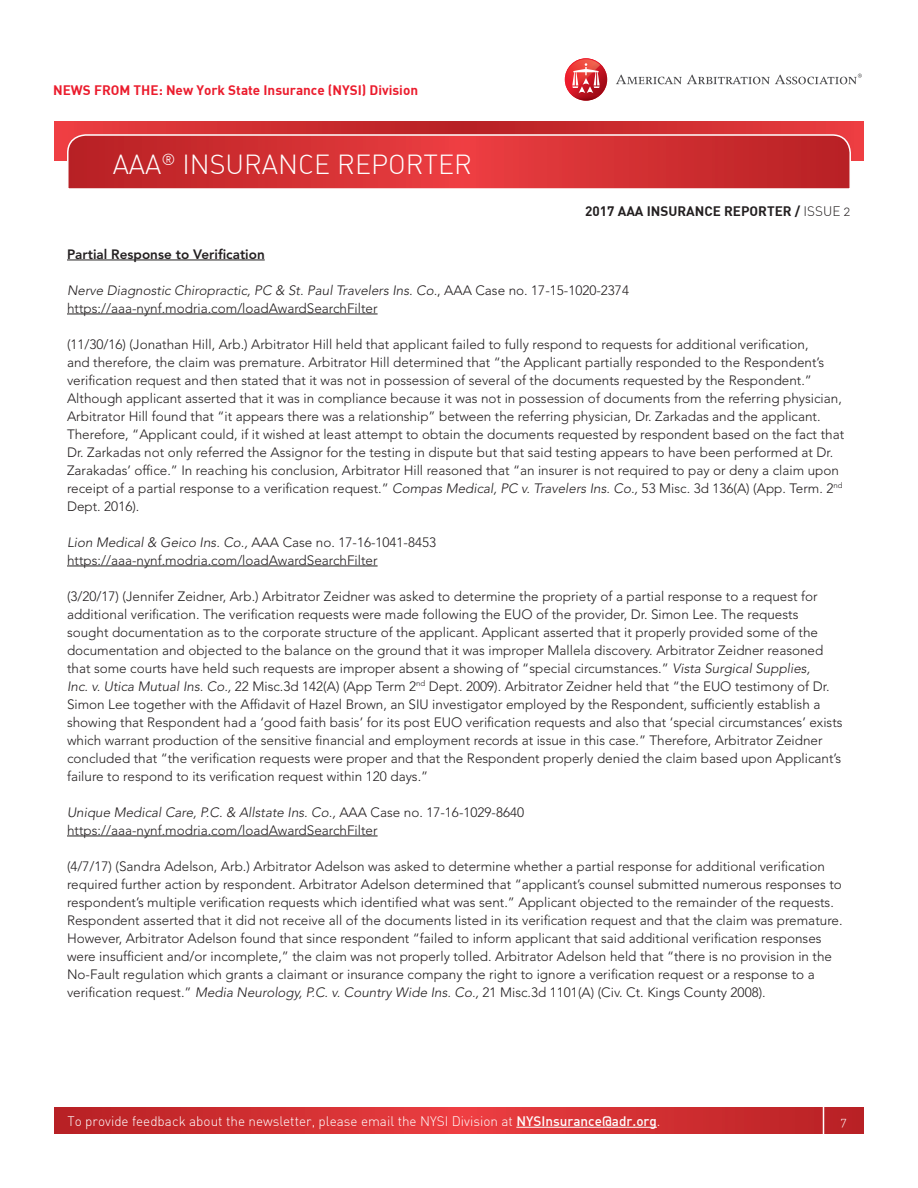
<style>
.page{position:relative;width:918px;height:1188px;background:#fff}
.page>*{position:absolute;margin:0;border:0;box-sizing:border-box;transform-origin:0 0}
.t1{font:27px "DIN Light Alternate";color:#fff}
.t2{font:300 13.5px/18px "Avenir LT Std";color:#231f20}
.t3{font:italic 300 13.5px "Avenir LT Std";color:#231f20}
.t4{font:13.5px "DIN Light Alternate";color:#fff}
.t5{font:13.5px "DIN Bold";color:#eb1c2d}
.t6{font:13.5px "DIN Bold";color:#231f20}
.t7{font:800 13.5px "Avenir LT Std";color:#231f20}
.t8{font:12px "DIN Light Alternate";color:#fff}
.s1{font-family:"DIN Light Alternate"}
.s2{font-style:normal}
.s3{font-style:italic}
.s4{font-family:"DIN Medium Alternate"}
</style>
<div class="page">
<svg style="left:616px;top:74px;width:246px;height:10px"></svg>
<img style="left:565px;top:58px;width:42px;height:43px">
<img style="left:566px;top:59px;width:34px;height:34px">
<svg style="left:572px;top:63px;width:28px;height:30px"></svg>
<svg style="left:54px;top:1107px;width:810px;height:27px;background:#d02f32"></svg>
<hr style="left:516px;top:1127px;width:141px;height:1px;background:#fff">
<hr style="left:823px;top:1094px;width:1px;height:54px;background:#fff">
<svg style="left:55px;top:122px;width:808px;height:38px;background:#d22f32"></svg>
<svg style="left:66px;top:134px;width:786px;height:55px;background:#d2383b"></svg>
<hr style="left:67px;top:260px;width:198px;height:1px;background:#231f20">
<hr style="left:67px;top:314px;width:311px;height:1px;background:#231f20">
<hr style="left:67px;top:566px;width:311px;height:1px;background:#231f20">
<hr style="left:67px;top:836px;width:311px;height:1px;background:#231f20">
<p class="t5" style="left:53px;top:81px;width:366px">NEWS FROM THE: New York State Insurance (NYSI) Division</p>
<h1 class="t1" style="left:113px;top:148px;width:361px">AAA<sup>®</sup> INSURANCE REPORTER</h1>
<p class="t6" style="left:585px;top:203px;width:267px">2017 AAA INSURANCE REPORTER / <span class="s1">ISSUE 2</span></p>
<p class="t7" style="left:67px;top:246px;width:199px">Partial Response to Verification</p>
<p class="t3" style="left:67px;top:282px;width:564px">Nerve Diagnostic Chiropractic, PC &amp; St. Paul Travelers Ins. Co.<span class="s2">, AAA Case no. 17-15-1020-2374</span></p>
<p class="t2" style="left:67px;top:299px;width:312px">https://aaa-nynf.modria.com/loadAwardSearchFilter</p>
<p class="t2" style="left:67px;top:335px;width:779px">(11/30/16) (Jonathan Hill, Arb.) Arbitrator Hill held that applicant failed to fully respond to requests for additional verification,<br>and therefore, the claim was premature. Arbitrator Hill determined that “the Applicant partially responded to the Respondent’s verification request and then stated that it was not in possession of several of the documents requested by the Respondent.” Although applicant asserted that it was in compliance because it was not in possession of documents from the referring physician, Arbitrator Hill found that “it appears there was a relationship” between the referring physician, Dr. Zarkadas and the applicant.<br>Therefore, “Applicant could, if it wished at least attempt to obtain the documents requested by respondent based on the fact that Dr. Zarkadas not only referred the Assignor for the testing in dispute but that said testing appears to have been performed at Dr.<br>Zarakadas’ office.” In reaching his conclusion, Arbitrator Hill reasoned that “an insurer is not required to pay or deny a claim upon receipt of a partial response to a verification request.” <span class="s3">Compas Medical, PC v. Travelers Ins. Co.,</span> 53 Misc. 3d 136(A) (App. Term. 2<sup>nd </sup>Dept. 2016).</p>
<p class="t3" style="left:67px;top:534px;width:371px">Lion Medical &amp; Geico Ins. Co., <span class="s2">AAA Case no. 17-16-1041-8453</span></p>
<p class="t2" style="left:67px;top:551px;width:312px">https://aaa-nynf.modria.com/loadAwardSearchFilter</p>
<p class="t2" style="left:67px;top:587px;width:777px">(3/20/17) (Jennifer Zeidner, Arb.) Arbitrator Zeidner was asked to determine the propriety of a partial response to a request for additional verification. The verification requests were made following the EUO of the provider, Dr. Simon Lee. The requests sought documentation as to the corporate structure of the applicant. Applicant asserted that it properly provided some of the documentation and objected to the balance on the ground that it was improper Mallela discovery. Arbitrator Zeidner reasoned that some courts have held such requests are improper absent a showing of “special circumstances.” <span class="s3">Vista Surgical Supplies,<br>Inc. v. Utica Mutual Ins. Co.,</span> 22 Misc.3d 142(A) (App Term 2<sup>nd</sup> Dept. 2009). Arbitrator Zeidner held that “the EUO testimony of Dr.<br>Simon Lee together with the Affidavit of Hazel Brown, an SIU investigator employed by the Respondent, sufficiently establish a showing that Respondent had a ‘good faith basis’ for its post EUO verification requests and also that ‘special circumstances’ exists which warrant production of the sensitive financial and employment records at issue in this case.” Therefore, Arbitrator Zeidner concluded that “the verification requests were proper and that the Respondent properly denied the claim based upon Applicant’s failure to respond to its verification request within 120 days.”</p>
<p class="t3" style="left:67px;top:804px;width:459px">Unique Medical Care, P.C. &amp; Allstate Ins. Co., <span class="s2">AAA Case no. 17-16-1029-8640</span></p>
<p class="t2" style="left:67px;top:821px;width:312px">https://aaa-nynf.modria.com/loadAwardSearchFilter</p>
<p class="t2" style="left:67px;top:857px;width:777px">(4/7/17) (Sandra Adelson, Arb.) Arbitrator Adelson was asked to determine whether a partial response for additional verification required further action by respondent. Arbitrator Adelson determined that “applicant’s counsel submitted numerous responses to respondent’s multiple verification requests which identified what was sent.” Applicant objected to the remainder of the requests.<br>Respondent asserted that it did not receive all of the documents listed in its verification request and that the claim was premature.<br>However, Arbitrator Adelson found that since respondent “failed to inform applicant that said additional verification responses were insufficient and/or incomplete,” the claim was not properly tolled. Arbitrator Adelson held that “there is no provision in the No-Fault regulation which grants a claimant or insurance company the right to ignore a verification request or a response to a verification request.” <span class="s3">Media Neurology, P.C. v. Country Wide Ins. Co.,</span> 21 Misc.3d 1101(A) (Civ. Ct. Kings County 2008).</p>
<p class="t4" style="left:68px;top:1113px;width:595px">To provide feedback about the newsletter, please email the NYSI Division at <span class="s4">NYSInsurance@adr.org</span>.</p>
<p class="t8" style="left:841px;top:1114px;width:7px">7</p>
</div>
